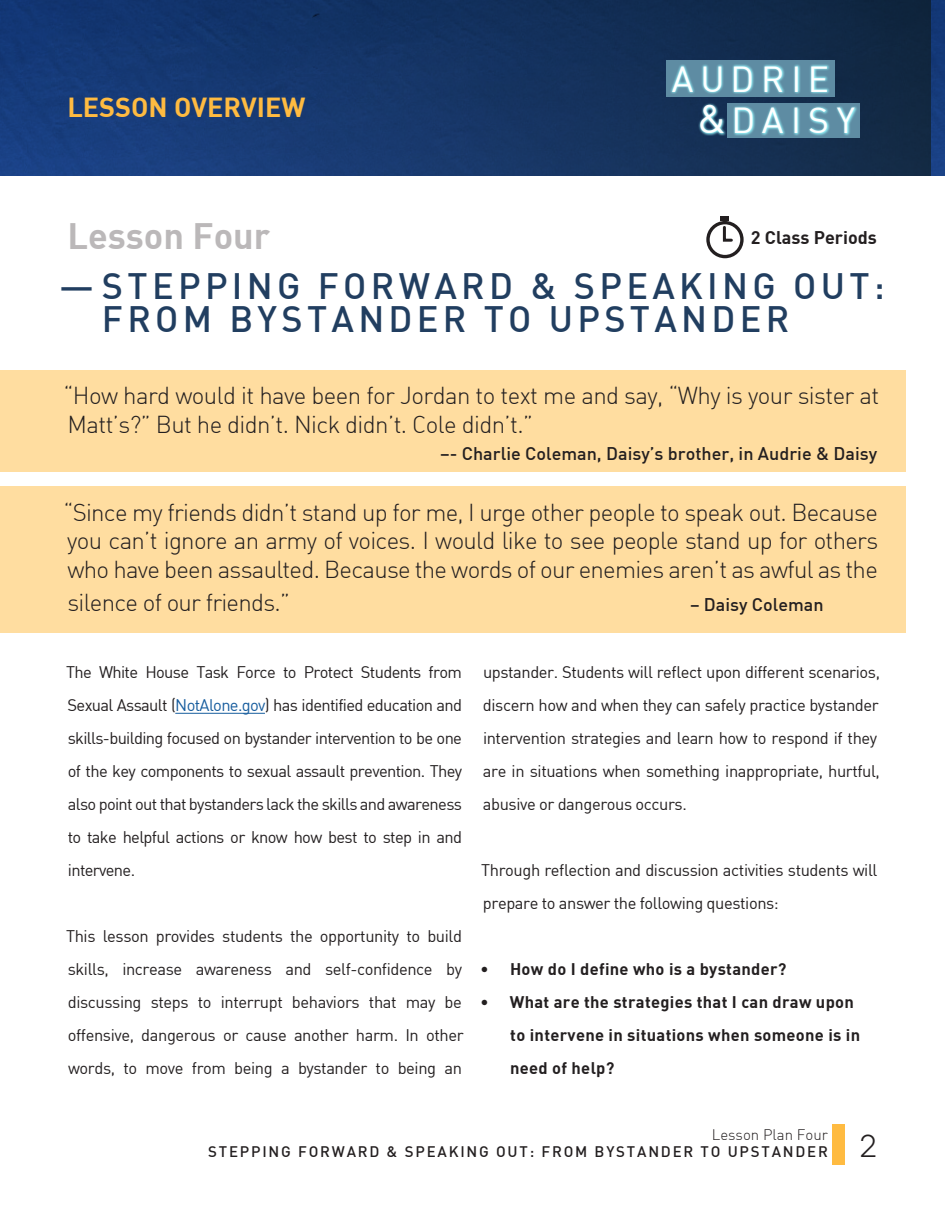
<style>
.page{position:relative;width:945px;height:1215px;background:#fff}
.page>*{position:absolute;margin:0;border:0;box-sizing:border-box;transform-origin:0 0}
.Headline{font:500 36px "DIN";letter-spacing:.12em;color:#213e60}
.PreHead{font:36px "DIN Bold";color:#bbb8b9}
.t1{font:36px "DIN Light Alternate";color:#231f20}
.t2{font:35.4px/41.5px "DIN";letter-spacing:.2em;color:#fff}
.t3{font:27px "DIN Bold";color:#ffbb41}
.t4{font:24px/28.8px "DIN Light Alternate";letter-spacing:-.025em;color:#231f20}
.Quote_Credit{font:500 18px "DIN";color:#231f20}
.PreHead-2{font:18px "DIN Bold";color:#231f20}
.t5{font:16.5px/33px "DIN";letter-spacing:-.025em;color:#231f20;text-align:justify}
.t6{font:16.5px/33px "DIN Bold";letter-spacing:.02em;color:#231f20}
.t7{font:500 15px "DIN";letter-spacing:.12em;color:#231f20}
.t8{font:15px "DIN Light Alternate";color:#231f20}
.s1{font-size:39.3px}
.s2{color:#175d9e}
</style>
<div class="page">
<img style="left:0;top:0;width:932px;height:176px">
<div style="left:932px;top:0;width:13px;height:176px;background:#153b7b"></div>
<div style="left:666px;top:61px;width:169px;height:36px;background:#5e8ca3"></div>
<div style="left:728px;top:103px;width:132px;height:35px;background:#5e8ca3"></div>
<svg style="left:670px;top:64px;width:188px;height:72px"></svg>
<div style="left:832px;top:1124px;width:13px;height:40px;background:#ffbb41"></div>
<hr style="left:175px;top:713px;width:90px;height:1px;background:#175d9e">
<div style="left:0;top:370px;width:906px;height:102px;background:#ffdda0"></div>
<div style="left:0;top:486px;width:906px;height:146px;background:#ffdda0"></div>
<div style="left:706px;top:221px;width:38px;height:37px;border:3px solid #231f20;border-radius:50%"></div>
<svg style="left:721px;top:216px;width:13px;height:26px"></svg>
<p class="t3" style="left:67px;top:90px;width:239px">LESSON OVERVIEW</p>
<h2 class="t2" style="left:698px;top:57px;width:159px;text-indent:-26px">AUDRIE <span class="s1">&amp;</span> DAISY</h2>
<p class="PreHead" style="left:67px;top:212px;width:204px">Lesson Four</p>
<p class="Headline" style="left:59px;top:262px;width:827px">—STEPPING FORWARD &amp; SPEAKING OUT:</p>
<p class="Headline" style="left:102px;top:296px;width:689px">FROM BYSTANDER TO UPSTANDER</p>
<p class="PreHead-2" style="left:751px;top:225px;width:127px">2 Class Periods</p>
<p class="t4" style="left:63px;top:380px;width:817px">“How hard would it have been for Jordan to text me and say, “Why is your sister at<br>Matt’s?” But he didn’t. Nick didn’t. Cole didn’t.”</p>
<p class="Quote_Credit" style="left:440px;top:442px;width:438px">–- Charlie Coleman, Daisy’s brother, in Audrie &amp; Daisy</p>
<p class="t4" style="left:63px;top:497px;width:816px;text-align:justify">“Since my friends didn’t stand up for me, I urge other people to speak out. Because you can’t ignore an army of voices. I would like to see people stand up for others who have been assaulted. Because the words of our enemies aren’t as awful as the</p>
<p class="t4" style="left:67px;top:587px;width:224px">silence of our friends.”</p>
<p class="Quote_Credit" style="left:690px;top:592px;width:135px">– Daisy Coleman</p>
<p class="t5" style="left:66px;top:655px;width:398px">The White House Task Force to Protect Students from Sexual Assault (<span class="s2">NotAlone.gov</span>) has identified education and skills-building focused on bystander intervention to be one of the key components to sexual assault prevention. They also point out that bystanders lack the skills and awareness to take helpful actions or know how best to step in and intervene.</p>
<p class="t5" style="left:66px;top:919px;width:399px">This lesson provides students the opportunity to build skills, increase awareness and self-confidence by discussing steps to interrupt behaviors that may be offensive, dangerous or cause another harm. In other words, to move from being a bystander to being an</p>
<p class="t5" style="left:483px;top:655px;width:399px;text-align:left">upstander. Students will reflect upon different scenarios, discern how and when they can safely practice bystander intervention strategies and learn how to respond if they are in situations when something inappropriate, hurtful, abusive or dangerous occurs.</p>
<p class="t5" style="left:481px;top:853px;width:398px">Through reflection and discussion activities students will prepare to answer the following questions:</p>
<p class="t6" style="left:481px;top:952px;width:307px">• How do I define who is a bystander?</p>
<p class="t6" style="left:510px;top:985px;width:352px;text-indent:-30px">• What are the strategies that I can draw upon to intervene in situations when someone is in need of help?</p>
<p class="t8" style="left:712px;top:1125px;width:118px">Lesson Plan Four</p>
<p class="t7" style="left:208px;top:1142px;width:621px">STEPPING FORWARD &amp; SPEAKING OUT: FROM BYSTANDER TO UPSTANDER</p>
<p class="t1" style="left:860px;top:1121px;width:19px">2</p>
</div>
